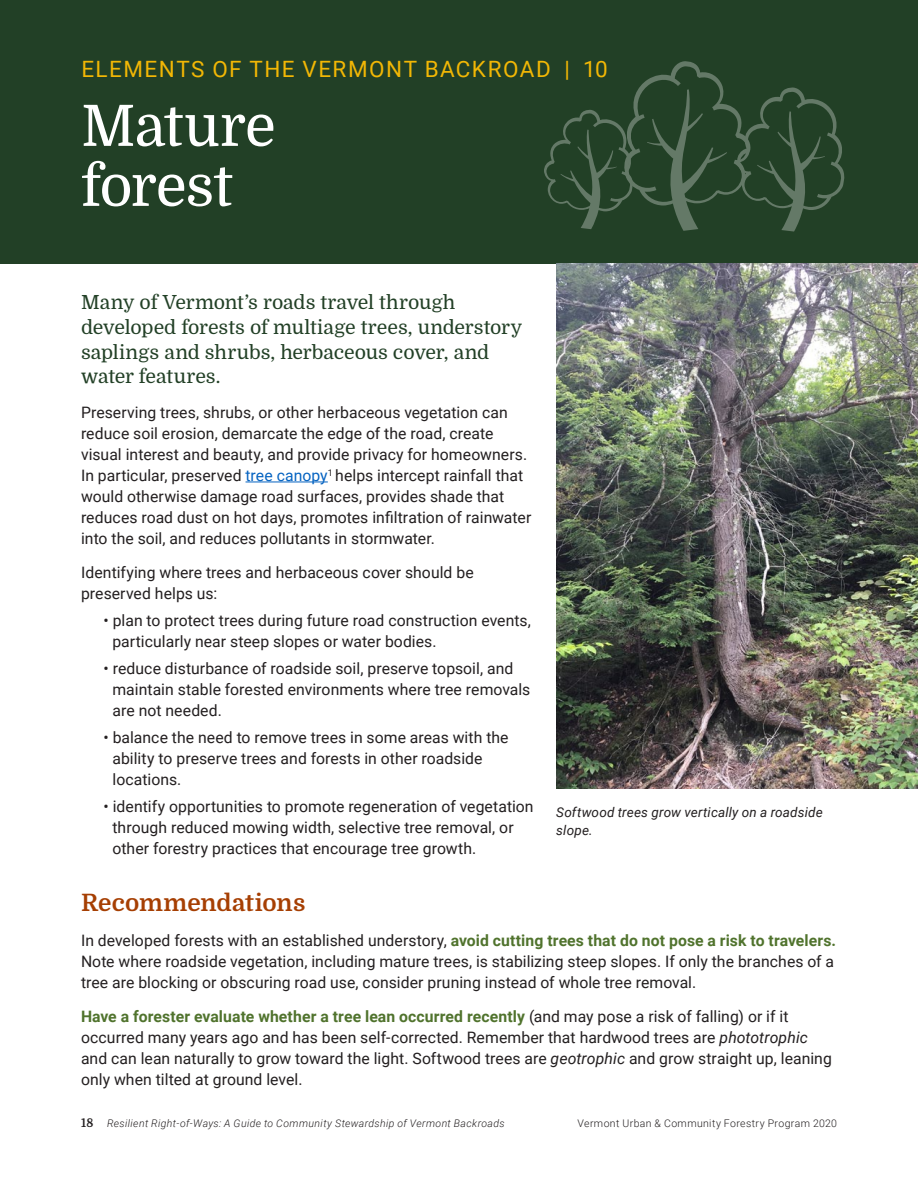
<style>
.page{position:relative;width:918px;height:1188px;background:#fff}
.page>*{position:absolute;margin:0;border:0;box-sizing:border-box;transform-origin:0 0}
.A_head{font:57px/60px "Domine";letter-spacing:-.02em;color:#fff}
.B_head{font:700 24px "Domine";color:#a63f03}
.elements_top_head{font:22.5px "Roboto";letter-spacing:.065em;color:#f2b705}
.big_text{font:19.5px/24.8px "Domine";letter-spacing:-.005em;color:#224026}
.body{font:15.75px/21px "Roboto";letter-spacing:.005em;color:#231f20}
.t1{font:italic 13.5px/18px "Roboto";letter-spacing:.01em;color:#231f20}
.t2{font:700 12px "Domine";color:#231f20}
.t3{font:italic 300 10.5px "Roboto";letter-spacing:.035em;color:#231f20}
.t4{font:300 10.5px "Roboto";letter-spacing:.035em;color:#231f20}
.s1{color:#0563c1}
.s2{font-weight:700;color:#50732d}
.s3{font-style:italic}
</style>
<div class="page">
<div style="left:0;top:0;width:918px;height:264px;background:#224026"></div>
<hr style="left:246px;top:482px;width:82px;height:1px;background:#0563c1">
<img style="left:556px;top:263px;width:362px;height:525px">
<svg style="left:544px;top:61px;width:301px;height:171px"></svg>
<p class="elements_top_head" style="left:81px;top:53px;width:528px">ELEMENTS OF THE VERMONT BACKROAD | 10</p>
<p class="A_head" style="left:81px;top:97px;width:196px">Mature forest</p>
<p class="big_text" style="left:81px;top:290px;width:443px">Many of Vermont’s roads travel through developed forests of multiage trees, understory saplings and shrubs, herbaceous cover, and water features.</p>
<p class="body" style="left:81px;top:401px;width:452px">Preserving trees, shrubs, or other herbaceous vegetation can reduce soil erosion, demarcate the edge of the road, create visual interest and beauty, and provide privacy for homeowners.<br>In particular, preserved <span class="s1">tree canopy</span><sup>1</sup> helps intercept rainfall that would otherwise damage road surfaces, provides shade that reduces road dust on hot days, promotes infiltration of rainwater into the soil, and reduces pollutants in stormwater.</p>
<p class="body" style="left:81px;top:562px;width:394px">Identifying where trees and herbaceous cover should be preserved helps us:</p>
<p class="body" style="left:112px;top:610px;width:420px;text-indent:-9px">• plan to protect trees during future road construction events, particularly near steep slopes or water bodies.</p>
<p class="body" style="left:112px;top:658px;width:419px;text-indent:-9px">• reduce disturbance of roadside soil, preserve topsoil, and maintain stable forested environments where tree removals are not needed.</p>
<p class="body" style="left:112px;top:727px;width:398px;text-indent:-9px">• balance the need to remove trees in some areas with the ability to preserve trees and forests in other roadside locations.</p>
<p class="body" style="left:112px;top:796px;width:423px;text-indent:-9px">• identify opportunities to promote regeneration of vegetation through reduced mowing width, selective tree removal, or other forestry practices that encourage tree growth.</p>
<p class="B_head" style="left:81px;top:890px;width:226px">Recommendations</p>
<p class="body" style="left:81px;top:929px;width:757px">In developed forests with an established understory, <span class="s2">avoid cutting trees that do not pose a risk to travelers.<br></span>Note where roadside vegetation, including mature trees, is stabilizing steep slopes. If only the branches of a tree are blocking or obscuring road use, consider pruning instead of whole tree removal.</p>
<p class="body" style="left:81px;top:1006px;width:752px"><span class="s2">Have a forester evaluate whether a tree lean occurred recently</span> (and may pose a risk of falling) or if it occurred many years ago and has been self-corrected. Remember that hardwood trees are <span class="s3">phototrophic </span>and can lean naturally to grow toward the light. Softwood trees are <span class="s3">geotrophic</span> and grow straight up, leaning only when tilted at ground level.</p>
<p class="t1" style="left:556px;top:802px;width:268px">Softwood trees grow vertically on a roadside slope.</p>
<p class="t2" style="left:81px;top:1116px;width:14px">18</p>
<p class="t3" style="left:107px;top:1116px;width:399px">Resilient Right-of-Ways: A Guide to Community Stewardship of Vermont Backroads</p>
<p class="t4" style="left:578px;top:1116px;width:261px">Vermont Urban &amp; Community Forestry Program 2020</p>
</div>
